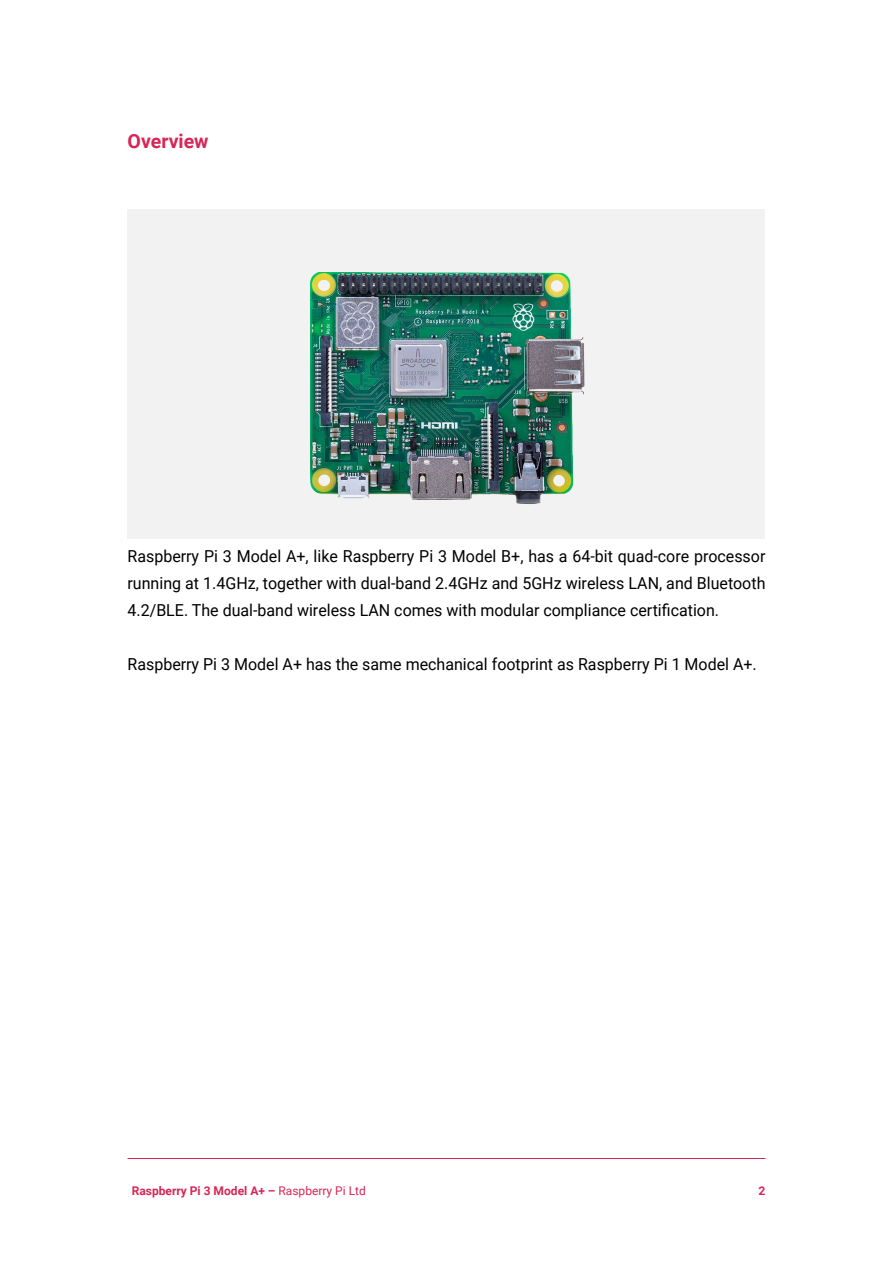
<style>
.page{position:relative;width:893px;height:1263px;background:#fff}
.page>*{position:absolute;margin:0;border:0;box-sizing:border-box;transform-origin:0 0}
.t1{font:700 19.5px "Roboto";color:#d72655}
.t2{font:16.5px/27px "Roboto";color:#000;text-align:justify}
.t3{font:700 12px "Roboto";color:#d72655}
.s1{font-weight:400}
</style>
<div class="page">
<hr style="left:128px;top:1158px;width:637px;height:1px;background:#d72655">
<div style="left:128px;top:209px;width:637px;height:330px;background:#f2f2f2"></div>
<img style="left:310px;top:272px;width:275px;height:232px">
<p class="t1" style="left:128px;top:127px;width:83px">Overview</p>
<p class="t2" style="left:128px;top:542px;width:639px">Raspberry Pi 3 Model A+, like Raspberry Pi 3 Model B+, has a 64-bit quad-core processor running at 1.4GHz, together with dual-band 2.4GHz and 5GHz wireless LAN, and Bluetooth 4.2/BLE. The dual-band wireless LAN comes with modular compliance certification.</p>
<p class="t2" style="left:128px;top:650px;width:631px">Raspberry Pi 3 Model A+ has the same mechanical footprint as Raspberry Pi 1 Model A+.</p>
<p class="t3" style="left:132px;top:1182px;width:236px">Raspberry Pi 3 Model A+ – <span class="s1">Raspberry Pi Ltd</span></p>
<p class="t3" style="left:758px;top:1182px;width:8px">2</p>
</div>
